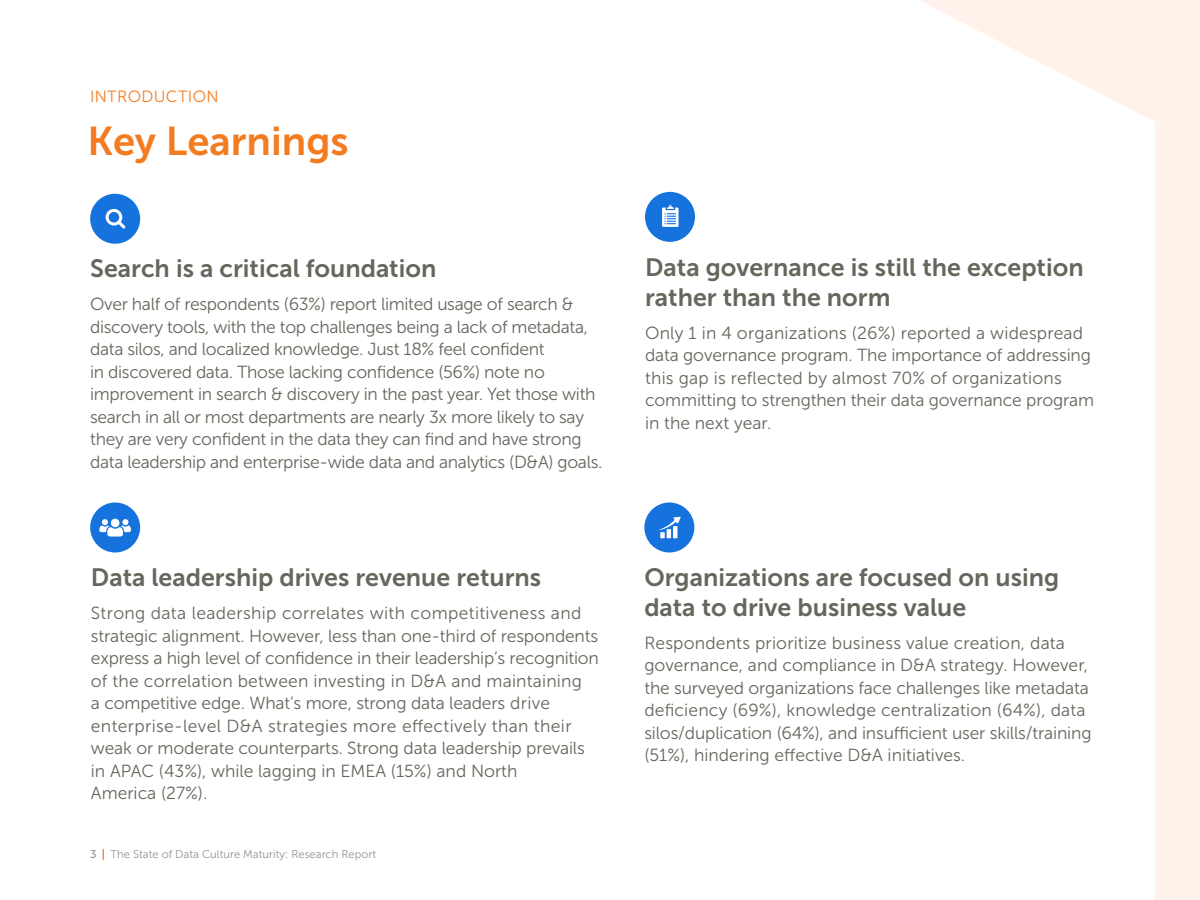
<style>
.page{position:relative;width:1200px;height:900px;background:#fff}
.page>*{position:absolute;margin:0;border:0;box-sizing:border-box;transform-origin:0 0}
.t1{font:40px "Museo Sans 700";color:#f47c20}
.t2{font:25px/30px "Museo Sans 700";color:#65665c}
.t3{font:17.5px/22.5px "Museo Sans 300";letter-spacing:-.01em;color:#65665c}
.t4{font:16.25px "Museo Sans 300";letter-spacing:.02em;color:#f47c20}
.t5{font:11.25px "Museo Sans 300";color:#93948d}
.s1{font-family:"Museo Sans 500";color:#929185}
.s2{font-family:"Museo Sans 700";color:#f26a24}
</style>
<div class="page">
<svg style="left:920px;top:0;width:280px;height:900px"></svg>
<div style="left:90px;top:194px;width:50px;height:50px;background:#1673de;border-radius:50%"></div>
<svg style="left:106px;top:209px;width:19px;height:20px"></svg>
<div style="left:644px;top:502px;width:50px;height:50px;background:#1673de;border-radius:50%"></div>
<svg style="left:659px;top:517px;width:22px;height:21px"></svg>
<div style="left:90px;top:502px;width:50px;height:50px;background:#1673de;border-radius:50%"></div>
<svg style="left:99px;top:519px;width:32px;height:18px"></svg>
<div style="left:645px;top:192px;width:50px;height:50px;background:#1673de;border-radius:50%"></div>
<svg style="left:662px;top:205px;width:16px;height:22px"></svg>
<p class="t4" style="left:90px;top:88px;width:130px">INTRODUCTION</p>
<h1 class="t1" style="left:88px;top:119px;width:263px">Key Learnings</h1>
<h2 class="t2" style="left:90px;top:253px;width:348px">Search is a critical foundation</h2>
<p class="t3" style="left:90px;top:293px;width:514px">Over half of respondents (63%) report limited usage of search &amp; discovery tools, with the top challenges being a lack of metadata, data silos, and localized knowledge. Just 18% feel confident<br>in discovered data. Those lacking confidence (56%) note no improvement in search &amp; discovery in the past year. Yet those with search in all or most departments are nearly 3x more likely to say they are very confident in the data they can find and have strong data leadership and enterprise-wide data and analytics (D&amp;A) goals.</p>
<h2 class="t2" style="left:91px;top:563px;width:452px">Data leadership drives revenue returns</h2>
<p class="t3" style="left:91px;top:602px;width:510px">Strong data leadership correlates with competitiveness and strategic alignment. However, less than one-third of respondents express a high level of confidence in their leadership’s recognition of the correlation between investing in D&amp;A and maintaining<br>a competitive edge. What’s more, strong data leaders drive enterprise-level D&amp;A strategies more effectively than their weak or moderate counterparts. Strong data leadership prevails in APAC (43%), while lagging in EMEA (15%) and North<br>America (27%).</p>
<p class="t5" style="left:90px;top:848px;width:288px"><span class="s1">3</span> <span class="s2">|</span> The State of Data Culture Maturity: Research Report</p>
<h2 class="t2" style="left:645px;top:252px;width:440px">Data governance is still the exception rather than the norm</h2>
<p class="t3" style="left:645px;top:322px;width:450px">Only 1 in 4 organizations (26%) reported a widespread data governance program. The importance of addressing this gap is reflected by almost 70% of organizations committing to strengthen their data governance program in the next year.</p>
<h2 class="t2" style="left:644px;top:563px;width:416px">Organizations are focused on using data to drive business value</h2>
<p class="t3" style="left:644px;top:632px;width:449px">Respondents prioritize business value creation, data governance, and compliance in D&amp;A strategy. However, the surveyed organizations face challenges like metadata deficiency (69%), knowledge centralization (64%), data silos/duplication (64%), and insufficient user skills/training (51%), hindering effective D&amp;A initiatives.</p>
</div>
